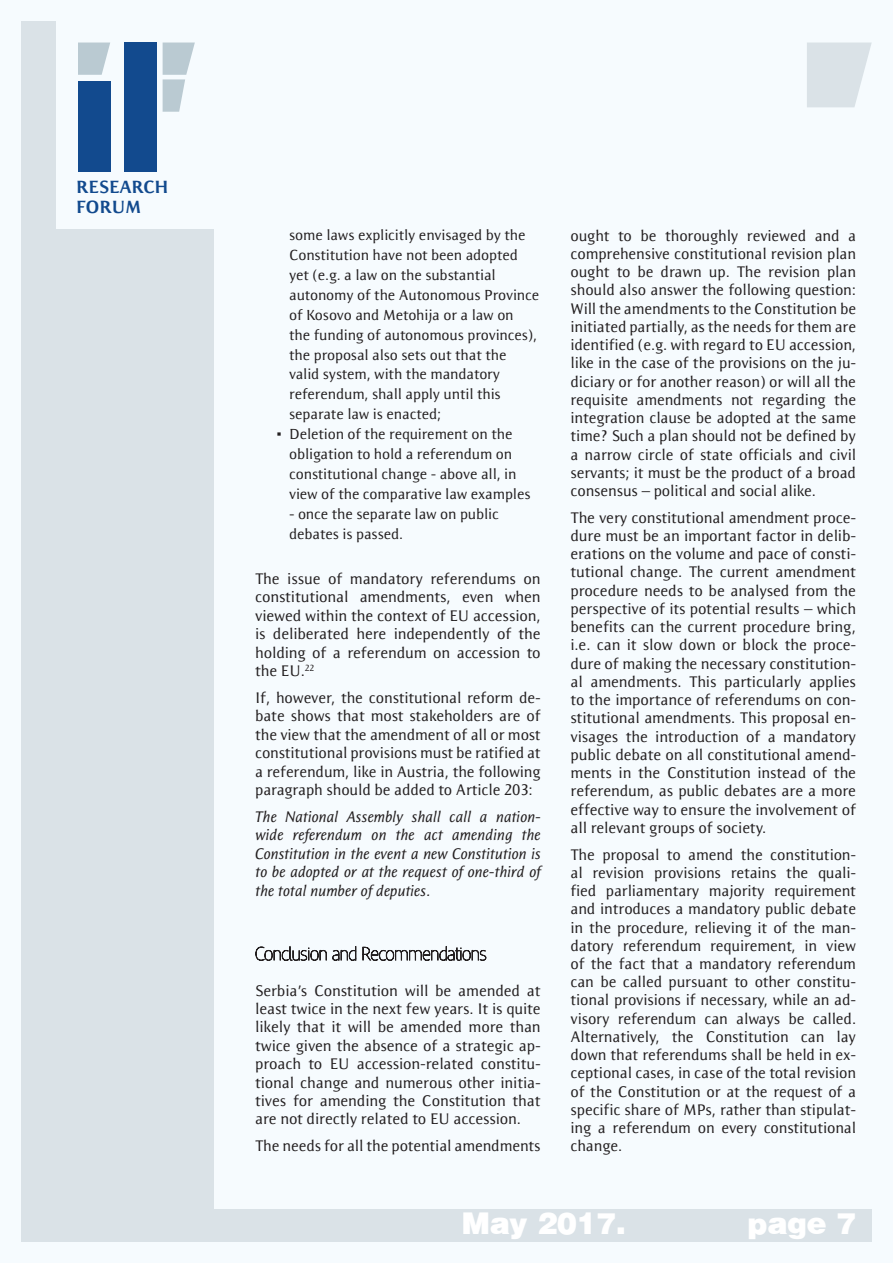
<style>
.page{position:relative;width:893px;height:1263px;background:#f6fbfe}
.page>*{position:absolute;margin:0;border:0;box-sizing:border-box;transform-origin:0 0}
.t1{font:900 30px "Helvetica";color:#fff}
.t2{font:700 18.15px/20.2px "Resavska BG Sans";color:#124a8e}
.t3{font:15.75px/18.3px "Resavska BG Sans";letter-spacing:-.01em;color:#231f20;text-align:justify}
.t4{font:italic 15.75px/18.5px "Resavska BG Sans";letter-spacing:-.01em;color:#231f20;text-align:justify}
.t5{font:15px/20px "Resavska BG Sans";letter-spacing:-.01em;color:#231f20}
</style>
<div class="page">
<div style="left:21px;top:1209px;width:851px;height:32px;background:#dae2e7"></div>
<div style="left:21px;top:229px;width:193px;height:1013px;background:#dae2e7"></div>
<div style="left:21px;top:21px;width:34px;height:1221px;background:#dae2e7"></div>
<svg style="left:807px;top:43px;width:65px;height:64px;background:#dde5ea"></svg>
<div style="left:78px;top:81px;width:32px;height:91px;background:#124a8e"></div>
<div style="left:125px;top:43px;width:32px;height:129px;background:#124a8e"></div>
<svg style="left:78px;top:43px;width:32px;height:32px"></svg>
<svg style="left:163px;top:43px;width:32px;height:69px"></svg>
<svg style="left:255px;top:946px;width:232px;height:15px"></svg>
<p class="t2" style="left:76px;top:176px;width:94px">RESEARCH<br>FORUM</p>
<p class="t5" style="left:289px;top:225px;width:252px">some laws explicitly envisaged by the Constitution have not been adopted yet (e.g. a law on the substantial autonomy of the Autonomous Province of Kosovo and Metohija or a law on<br>the funding of autonomous provinces), the proposal also sets out that the valid system, with the mandatory referendum, shall apply until this separate law is enacted;</p>
<p class="t5" style="left:289px;top:424px;width:243px;text-indent:-13px">• Deletion of the requirement on the obligation to hold a referendum on constitutional change - above all, in view of the comparative law examples</p>
<p class="t5" style="left:289px;top:504px;width:211px">- once the separate law on public debates is passed.</p>
<p class="t3" style="left:255px;top:570px;width:287px">The issue of mandatory referendums on constitutional amendments, even when viewed within the context of EU accession, is deliberated here independently of the holding of a referendum on accession to the EU.<sup>22</sup></p>
<p class="t3" style="left:255px;top:688px;width:287px">If, however, the constitutional reform de&shy;bate shows that most stakeholders are of the view that the amendment of all or most constitutional provisions must be ratified at a referendum, like in Austria, the following paragraph should be added to Article 203:</p>
<p class="t4" style="left:255px;top:807px;width:287px">The National Assembly shall call a nation&shy;wide referendum on the act amending the Constitution in the event a new Constitution is to be adopted or at the request of one-third of the total number of deputies.</p>
<p class="t3" style="left:255px;top:981px;width:287px">Serbia’s Constitution will be amended at least twice in the next few years. It is quite likely that it will be amended more than twice given the absence of a strategic ap&shy;proach to EU accession-related constitu&shy;tional change and numerous other initia&shy;tives for amending the Constitution that are not directly related to EU accession.</p>
<p class="t3" style="left:255px;top:1137px;width:287px">The needs for all the potential amendments</p>
<p class="t3" style="left:570px;top:226px;width:287px">ought to be thoroughly reviewed and a comprehensive constitutional revision plan ought to be drawn up. The revision plan should also answer the following question:<br>Will the amendments to the Constitution be initiated partially, as the needs for them are identified (e.g. with regard to EU accession, like in the case of the provisions on the ju&shy;diciary or for another reason) or will all the requisite amendments not regarding the integration clause be adopted at the same time? Such a plan should not be defined by a narrow circle of state officials and civil servants; it must be the product of a broad consensus – political and social alike.</p>
<p class="t3" style="left:570px;top:508px;width:287px">The very constitutional amendment proce&shy;dure must be an important factor in delib&shy;erations on the volume and pace of consti&shy;tutional change. The current amendment procedure needs to be analysed from the perspective of its potential results – which benefits can the current procedure bring, i.e. can it slow down or block the proce&shy;dure of making the necessary constitution&shy;al amendments. This particularly applies to the importance of referendums on con&shy;stitutional amendments. This proposal en&shy;visages the introduction of a mandatory public debate on all constitutional amend&shy;ments in the Constitution instead of the referendum, as public debates are a more effective way to ensure the involvement of all relevant groups of society.</p>
<p class="t3" style="left:570px;top:845px;width:287px">The proposal to amend the constitution&shy;al revision provisions retains the quali&shy;fied parliamentary majority requirement and introduces a mandatory public debate in the procedure, relieving it of the man&shy;datory referendum requirement, in view of the fact that a mandatory referendum can be called pursuant to other constitu&shy;tional provisions if necessary, while an ad&shy;visory referendum can always be called.<br>Alternatively, the Constitution can lay down that referendums shall be held in ex&shy;ceptional cases, in case of the total revision of the Constitution or at the request of a specific share of MPs, rather than stipulat&shy;ing a referendum on every constitutional change.</p>
<h1 class="t1" style="left:462px;top:1204px;width:166px">May 2017.</h1>
<h1 class="t1" style="left:748px;top:1204px;width:110px">page 7</h1>
</div>
